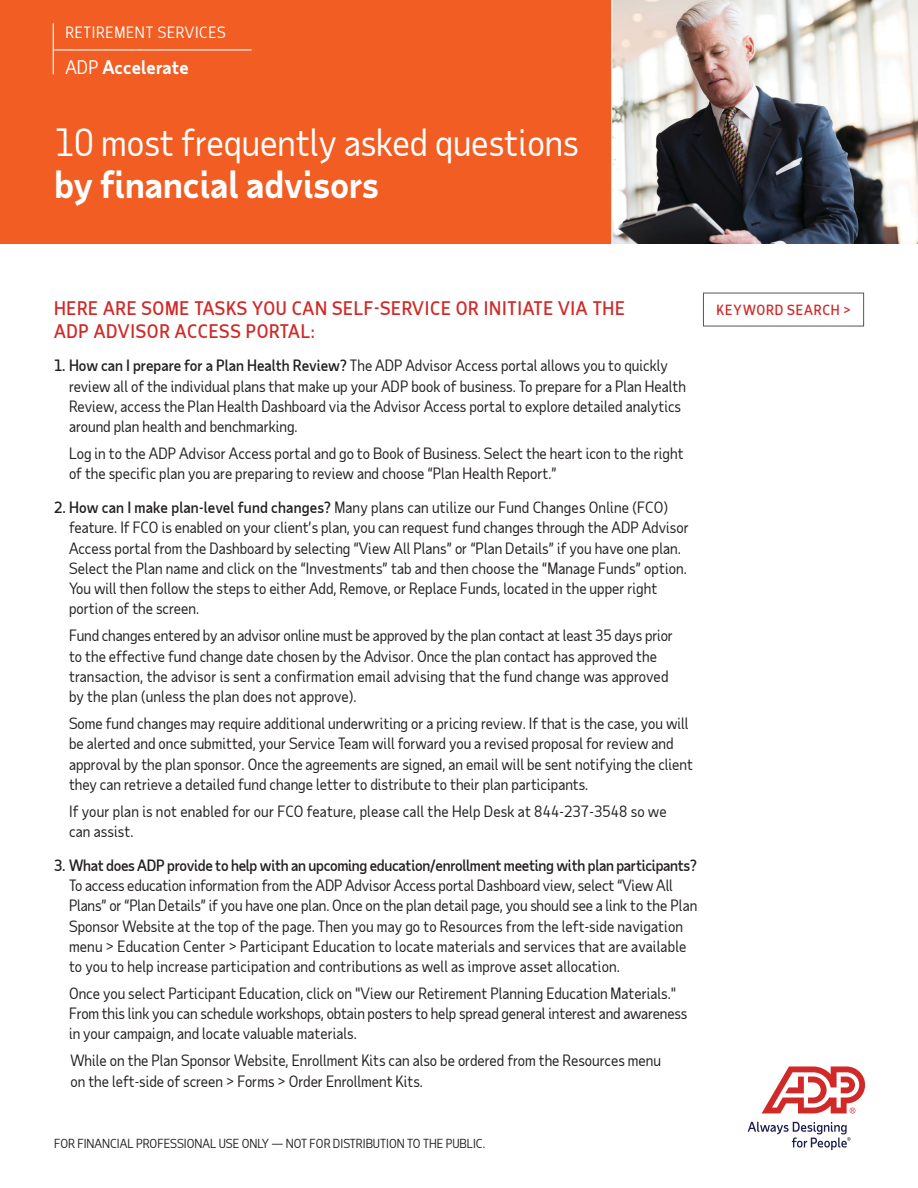
<style>
.page{position:relative;width:918px;height:1188px;background:#fff}
.page>*{position:absolute;margin:0;border:0;box-sizing:border-box;transform-origin:0 0}
.t1{font:36px "Taub Sans";color:#fff}
.t2{font:700 36px "Taub Sans";color:#fff}
.t3{font:500 18px/22.5px "Taub Sans";letter-spacing:.04em;color:#d02927}
.t4{font:700 18px "Taub Sans";letter-spacing:.01em;color:#fff}
.t5{font:15px/20.2px "Taub Sans";color:#231f20}
.t6{font:500 15px "Taub Sans";letter-spacing:-.02em;color:#231f20}
.t7{font:15px "Taub Sans";letter-spacing:.05em;color:#fff}
.t8{font:500 13.5px "Taub Sans";letter-spacing:.065em;color:#d02927}
.t9{font:12px "Taub Sans";color:#231f20}
.s1{font-weight:400}
.s2{font-weight:500}
</style>
<div class="page">
<svg style="left:748px;top:1122px;width:103px;height:28px"></svg>
<svg style="left:762px;top:1066px;width:103px;height:47px"></svg>
<div style="left:0;top:0;width:612px;height:244px;background:#f15d22"></div>
<img style="left:612px;top:0;width:306px;height:244px">
<hr style="left:54px;top:49px;width:198px;height:2px;background:#fff">
<hr style="left:53px;top:23px;width:1px;height:51px;background:#fff">
<hr style="left:611px;top:0;width:1px;height:250px;background:#fff">
<p class="t7" style="left:65px;top:23px;width:162px">RETIREMENT SERVICES</p>
<p class="t4" style="left:65px;top:55px;width:125px"><span class="s1">ADP</span> Accelerate</p>
<h1 class="t1" style="left:54px;top:120px;width:526px">10 most frequently asked questions</h1>
<h1 class="t2" style="left:54px;top:161px;width:326px">by financial advisors</h1>
<p class="t3" style="left:54px;top:297px;width:572px">HERE ARE SOME TASKS YOU CAN SELF-SERVICE OR INITIATE VIA THE<br>ADP ADVISOR ACCESS PORTAL:</p>
<p class="t5" style="left:69px;top:355px;width:619px;text-indent:-15px"><span class="s2">1. How can I prepare for a Plan Health Review?</span> The ADP Advisor Access portal allows you to quickly review all of the individual plans that make up your ADP book of business. To prepare for a Plan Health Review, access the Plan Health Dashboard via the Advisor Access portal to explore detailed analytics around plan health and benchmarking.</p>
<p class="t5" style="left:69px;top:443px;width:616px">Log in to the ADP Advisor Access portal and go to Book of Business. Select the heart icon to the right of the specific plan you are preparing to review and choose “Plan Health Report.”</p>
<p class="t5" style="left:69px;top:497px;width:621px;text-indent:-15px"><span class="s2">2. How can I make plan-level fund changes?</span> Many plans can utilize our Fund Changes Online (FCO) feature. If FCO is enabled on your client’s plan, you can request fund changes through the ADP Advisor Access portal from the Dashboard by selecting “View All Plans” or “Plan Details” if you have one plan.<br>Select the Plan name and click on the “Investments” tab and then choose the “Manage Funds” option.<br>You will then follow the steps to either Add, Remove, or Replace Funds, located in the upper right portion of the screen.</p>
<p class="t5" style="left:69px;top:625px;width:606px">Fund changes entered by an advisor online must be approved by the plan contact at least 35 days prior to the effective fund change date chosen by the Advisor. Once the plan contact has approved the transaction, the advisor is sent a confirmation email advising that the fund change was approved by the plan (unless the plan does not approve).</p>
<p class="t5" style="left:69px;top:713px;width:626px">Some fund changes may require additional underwriting or a pricing review. If that is the case, you will be alerted and once submitted, your Service Team will forward you a revised proposal for review and approval by the plan sponsor. Once the agreements are signed, an email will be sent notifying the client they can retrieve a detailed fund change letter to distribute to their plan participants.</p>
<p class="t5" style="left:69px;top:801px;width:599px">If your plan is not enabled for our FCO feature, please call the Help Desk at 844-237-3548 so we can assist.</p>
<p class="t6" style="left:54px;top:855px;width:644px">3. What does ADP provide to help with an upcoming education/enrollment meeting with plan participants?</p>
<p class="t5" style="left:69px;top:875px;width:630px">To access education information from the ADP Advisor Access portal Dashboard view, select “View All Plans” or “Plan Details” if you have one plan. Once on the plan detail page, you should see a link to the Plan Sponsor Website at the top of the page. Then you may go to Resources from the left-side navigation menu &gt; Education Center &gt; Participant Education to locate materials and services that are available to you to help increase participation and contributions as well as improve asset allocation.</p>
<p class="t5" style="left:69px;top:983px;width:620px">Once you select Participant Education, click on "View our Retirement Planning Education Materials."<br>From this link you can schedule workshops, obtain posters to help spread general interest and awareness in your campaign, and locate valuable materials.</p>
<p class="t5" style="left:70px;top:1050px;width:592px;line-height:21px">While on the Plan Sponsor Website, Enrollment Kits can also be ordered from the Resources menu on the left-side of screen &gt; Forms &gt; Order Enrollment Kits.</p>
<p class="t9" style="left:54px;top:1135px;width:433px">FOR FINANCIAL PROFESSIONAL USE ONLY — NOT FOR DISTRIBUTION TO THE PUBLIC.</p>
<p class="t8" style="left:716px;top:301px;width:136px">KEYWORD SEARCH &gt;</p>
</div>
